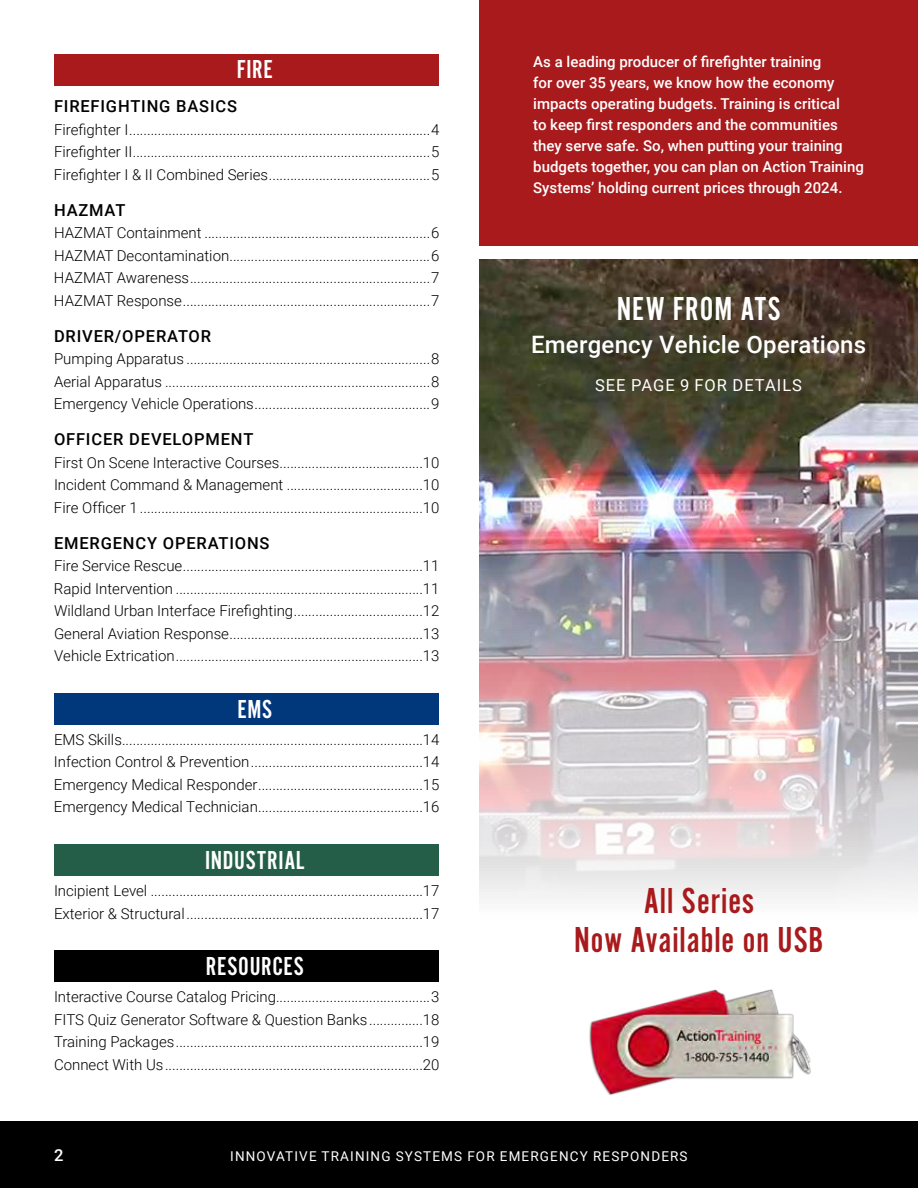
<style>
.page{position:relative;width:918px;height:1188px;background:#fff}
.page>*{position:absolute;margin:0;border:0;box-sizing:border-box;transform-origin:0 0}
.t1{font:37.5px/39px "Alternate Got No 2 D";letter-spacing:.025em;color:#a81a1c;text-align:center}
.t2{font:34.5px "Alternate Got No 2 D";letter-spacing:.03em;color:#fff}
.t3{font:27px "Alternate Got No 2 D";letter-spacing:.025em;color:#fff}
.t4{font:500 24px "Roboto";letter-spacing:.01em;color:#fff}
.t5{font:500 16.5px "Roboto";letter-spacing:.05em;color:#000}
.t6{font:16.5px "Roboto";letter-spacing:.06em;color:#fff}
.t7{font:500 16.5px "Roboto";color:#fff}
.t8{font:300 15px/22.5px "Roboto";color:#000;text-align:justify}
.t9{font:500 15px/21px "Roboto";color:#fff}
.t10{font:13.5px "Roboto";letter-spacing:.085em;color:#fff}
</style>
<div class="page">
<img style="left:479px;top:260px;width:439px;height:638px">
<div style="left:479px;top:0;width:439px;height:246px;background:#a81a1c"></div>
<div style="left:0;top:1121px;width:918px;height:67px;background:#000"></div>
<div style="left:54px;top:951px;width:385px;height:31px;background:#000"></div>
<div style="left:54px;top:844px;width:385px;height:32px;background:#245e48"></div>
<div style="left:54px;top:693px;width:385px;height:32px;background:#01377b"></div>
<div style="left:54px;top:54px;width:385px;height:32px;background:#a81a1c"></div>
<img style="left:589px;top:989px;width:222px;height:107px">
<h3 class="t3" style="left:237px;top:55px;width:38px">FIRE</h3>
<p class="t5" style="left:54px;top:95px;width:185px">FIREFIGHTING BASICS</p>
<p class="t8" style="left:54px;top:118px;width:387px">Firefighter I....................................................................................4<br>Firefighter II...................................................................................5<br>Firefighter I &amp; II Combined Series.............................................5</p>
<p class="t5" style="left:54px;top:198px;width:73px">HAZMAT</p>
<p class="t8" style="left:54px;top:221px;width:387px">HAZMAT Containment ...............................................................6<br>HAZMAT Decontamination........................................................6<br>HAZMAT Awareness...................................................................7<br>HAZMAT Response.....................................................................7</p>
<p class="t5" style="left:54px;top:324px;width:159px">DRIVER/OPERATOR</p>
<p class="t8" style="left:54px;top:347px;width:387px">Pumping Apparatus ....................................................................8<br>Aerial Apparatus ..........................................................................8<br>Emergency Vehicle Operations.................................................9</p>
<p class="t5" style="left:54px;top:428px;width:201px">OFFICER DEVELOPMENT</p>
<p class="t8" style="left:54px;top:451px;width:387px">First On Scene Interactive Courses........................................10<br>Incident Command &amp; Management ......................................10<br>Fire Officer 1...............................................................................10</p>
<p class="t5" style="left:54px;top:531px;width:217px">EMERGENCY OPERATIONS</p>
<p class="t8" style="left:54px;top:554px;width:387px">Fire Service Rescue...................................................................11<br>Rapid Intervention .....................................................................11<br>Wildland Urban Interface Firefighting....................................12<br>General Aviation Response......................................................13<br>Vehicle Extrication.....................................................................13</p>
<h3 class="t3" style="left:238px;top:695px;width:36px">EMS</h3>
<p class="t8" style="left:54px;top:728px;width:387px">EMS Skills....................................................................................14<br>Infection Control &amp; Prevention................................................14<br>Emergency Medical Responder..............................................15<br>Emergency Medical Technician..............................................16</p>
<h3 class="t3" style="left:205px;top:846px;width:101px">INDUSTRIAL</h3>
<p class="t8" style="left:54px;top:879px;width:387px">Incipient Level ............................................................................17<br>Exterior &amp; Structural ..................................................................17</p>
<h3 class="t3" style="left:206px;top:952px;width:100px">RESOURCES</h3>
<p class="t8" style="left:54px;top:985px;width:387px">Interactive Course Catalog Pricing...........................................3<br>FITS Quiz Generator Software &amp; Question Banks...............18<br>Training Packages.....................................................................19<br>Connect With Us........................................................................20</p>
<p class="t9" style="left:533px;top:50px;width:332px">As a leading producer of firefighter training<br>for over 35 years, we know how the economy impacts operating budgets. Training is critical<br>to keep first responders and the communities they serve safe. So, when putting your training budgets together, you can plan on Action Training Systems’ holding current prices through 2024.</p>
<h2 class="t2" style="left:617px;top:290px;width:165px">NEW FROM ATS</h2>
<h3 class="t4" style="left:531px;top:328px;width:337px">Emergency Vehicle Operations</h3>
<p class="t6" style="left:595px;top:374px;width:208px">SEE PAGE 9 FOR DETAILS</p>
<h1 class="t1" style="left:574px;top:882px;width:251px">All Series<br>Now Available on USB</h1>
<p class="t7" style="left:54px;top:1144px;width:11px">2</p>
<p class="t10" style="left:230px;top:1147px;width:459px">INNOVATIVE TRAINING SYSTEMS FOR EMERGENCY RESPONDERS</p>
</div>
